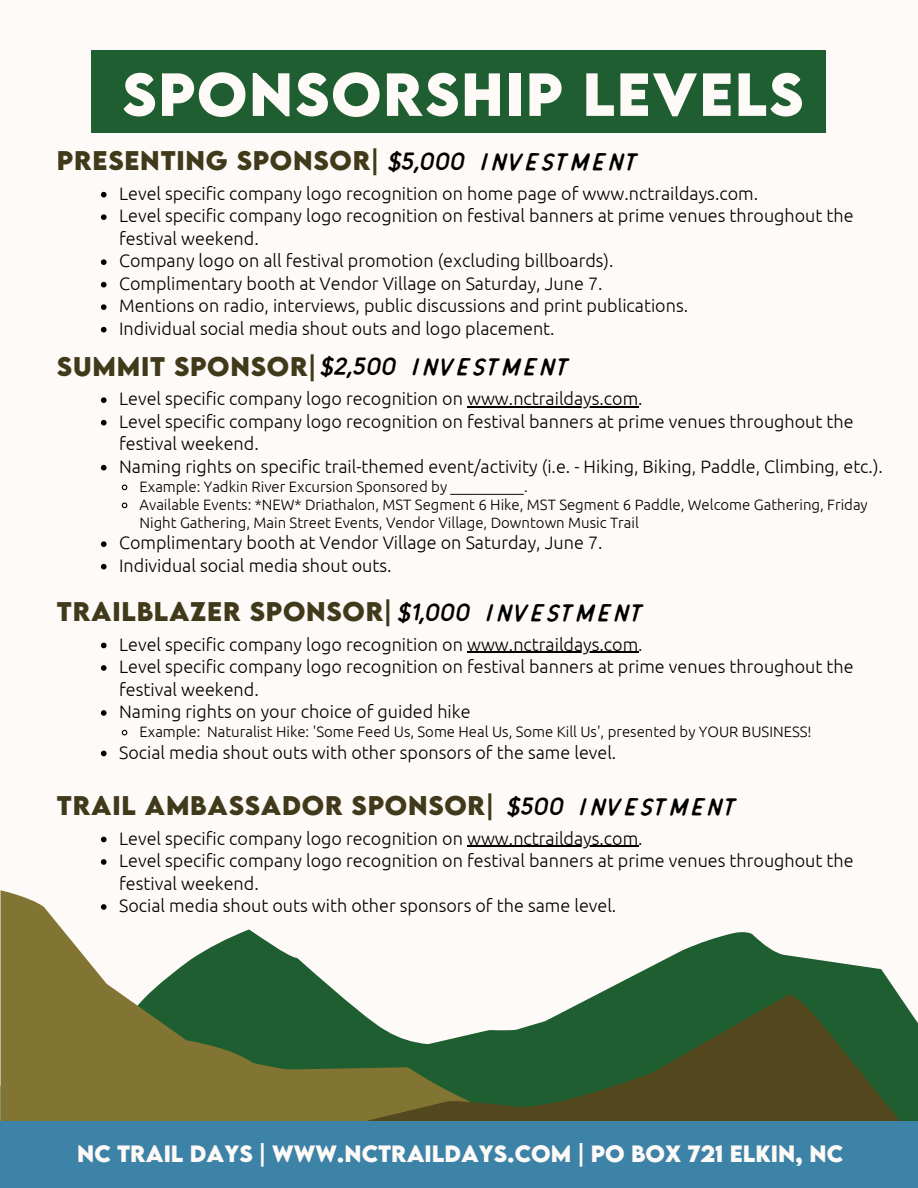
<style>
.page{position:relative;width:918px;height:1188px;background:#fdfaf8}
.page>*{position:absolute;margin:0;border:0;box-sizing:border-box;transform-origin:0 0}
.t1{font:700 54px "LEMONMILK";letter-spacing:.035em;color:#fdfaf8}
.t2{font:700 24px "LEMONMILK";letter-spacing:.035em;color:#40391a}
.t3{font:24px "Restless Youth Small Caps";color:#000}
.t4{font:700 21px "LEMONMILK";letter-spacing:.09em;color:#fdfaf8}
.t5{font:300 18px/22.5px "Ubuntu";color:#000}
.t6{font:300 15px/18px "Ubuntu";color:#000}
.s1{font-family:"LEMONMILK";font-weight:700;color:#40391a}
.s2{font-family:"Restless Youth Small Caps";font-weight:400;color:#000}
</style>
<div class="page">
<svg style="left:598px;top:932px;width:300px;height:62px;fill:#1f5e30"></svg>
<svg style="left:1px;top:890px;width:338px;height:104px"></svg>
<svg style="left:1px;top:994px;width:917px;height:127px;background:#596b3b"></svg>
<div style="left:92px;top:51px;width:734px;height:82px;background:#1f5e30"></div>
<svg style="left:101px;top:192px;width:6px;height:5px"></svg>
<svg style="left:101px;top:214px;width:6px;height:6px"></svg>
<svg style="left:101px;top:259px;width:6px;height:6px"></svg>
<svg style="left:101px;top:282px;width:6px;height:5px"></svg>
<svg style="left:101px;top:304px;width:6px;height:6px"></svg>
<svg style="left:101px;top:327px;width:6px;height:5px"></svg>
<div style="left:0;top:1121px;width:918px;height:67px;background:#3d82a7"></div>
<svg style="left:101px;top:397px;width:6px;height:6px"></svg>
<hr style="left:467px;top:406px;width:171px;height:1px;background:#000">
<svg style="left:101px;top:420px;width:6px;height:5px"></svg>
<svg style="left:101px;top:465px;width:6px;height:5px"></svg>
<svg style="left:121px;top:484px;width:7px;height:7px"></svg>
<svg style="left:121px;top:502px;width:7px;height:7px"></svg>
<svg style="left:101px;top:541px;width:6px;height:6px"></svg>
<svg style="left:101px;top:564px;width:6px;height:5px"></svg>
<svg style="left:101px;top:643px;width:6px;height:5px"></svg>
<hr style="left:467px;top:652px;width:171px;height:1px;background:#000">
<svg style="left:101px;top:665px;width:6px;height:6px"></svg>
<svg style="left:101px;top:710px;width:6px;height:6px"></svg>
<svg style="left:121px;top:729px;width:7px;height:7px"></svg>
<svg style="left:101px;top:751px;width:6px;height:5px"></svg>
<svg style="left:101px;top:837px;width:6px;height:5px"></svg>
<hr style="left:467px;top:846px;width:171px;height:1px;background:#000">
<svg style="left:101px;top:859px;width:6px;height:6px"></svg>
<svg style="left:101px;top:904px;width:6px;height:6px"></svg>
<h1 class="t1" style="left:122px;top:57px;width:683px">SPONSORSHIP LEVELS</h1>
<h2 class="t2" style="left:57px;top:144px;width:323px">PRESENTING SPONSOR|</h2>
<h3 class="t5" style="left:119px;top:182px;width:641px">Level specific company logo recognition on home page of www.nctraildays.com.</h3>
<p class="t5" style="left:119px;top:204px;width:736px">Level specific company logo recognition on festival banners at prime venues throughout the festival weekend.</p>
<p class="t5" style="left:119px;top:249px;width:496px">Company logo on all festival promotion (excluding billboards).</p>
<p class="t5" style="left:119px;top:272px;width:485px">Complimentary booth at Vendor Village on Saturday, June 7.</p>
<p class="t5" style="left:119px;top:294px;width:571px">Mentions on radio, interviews, public discussions and print publications.</p>
<p class="t5" style="left:119px;top:317px;width:437px">Individual social media shout outs and logo placement.</p>
<p class="t3" style="left:390px;top:146px;width:251px">$5,000 INVESTMENT</p>
<h3 class="t3" style="left:57px;top:351px;width:515px"><span class="s1">SUMMIT SPONSOR|</span> $2,500 INVESTMENT</h3>
<p class="t5" style="left:119px;top:387px;width:525px">Level specific company logo recognition on www.nctraildays.com.</p>
<p class="t5" style="left:119px;top:410px;width:736px">Level specific company logo recognition on festival banners at prime venues throughout the</p>
<p class="t5" style="left:119px;top:432px;width:765px">festival weekend.<br>Naming rights on specific trail-themed event/activity (i.e. - Hiking, Biking, Paddle, Climbing, etc.).</p>
<p class="t6" style="left:140px;top:477px;width:390px">Example: Yadkin River Excursion Sponsored by __________.</p>
<p class="t6" style="left:140px;top:495px;width:730px">Available Events: *NEW* Driathalon, MST Segment 6 Hike, MST Segment 6 Paddle, Welcome Gathering, Friday<br>Night Gathering, Main Street Events, Vendor Village, Downtown Music Trail</p>
<p class="t5" style="left:119px;top:531px;width:485px">Complimentary booth at Vendor Village on Saturday, June 7.</p>
<p class="t5" style="left:119px;top:554px;width:274px">Individual social media shout outs.</p>
<h3 class="t2" style="left:57px;top:595px;width:589px">TRAILBLAZER SPONSOR| <span class="s2">$1,000 INVESTMENT</span></h3>
<p class="t5" style="left:119px;top:633px;width:525px">Level specific company logo recognition on www.nctraildays.com.</p>
<p class="t5" style="left:119px;top:655px;width:736px">Level specific company logo recognition on festival banners at prime venues throughout the</p>
<p class="t5" style="left:119px;top:678px;width:353px">festival weekend.<br>Naming rights on your choice of guided hike</p>
<p class="t6" style="left:140px;top:723px;width:62px">Example:</p>
<p class="t6" style="left:207px;top:723px;width:606px">Naturalist Hike: 'Some Feed Us, Some Heal Us, Some Kill Us', presented by YOUR BUSINESS!</p>
<p class="t5" style="left:119px;top:741px;width:499px">Social media shout outs with other sponsors of the same level.</p>
<p class="t2" style="left:57px;top:789px;width:438px">TRAIL AMBASSADOR SPONSOR|</p>
<p class="t5" style="left:119px;top:827px;width:525px">Level specific company logo recognition on www.nctraildays.com.</p>
<p class="t5" style="left:119px;top:849px;width:736px">Level specific company logo recognition on festival banners at prime venues throughout the</p>
<p class="t5" style="left:119px;top:872px;width:499px">festival weekend.<br>Social media shout outs with other sponsors of the same level.</p>
<p class="t3" style="left:509px;top:791px;width:231px">$500 INVESTMENT</p>
<h2 class="t4" style="left:77px;top:1140px;width:767px">NC TRAIL DAYS | WWW.NCTRAILDAYS.COM | PO BOX 721 ELKIN, NC</h2>
</div>
